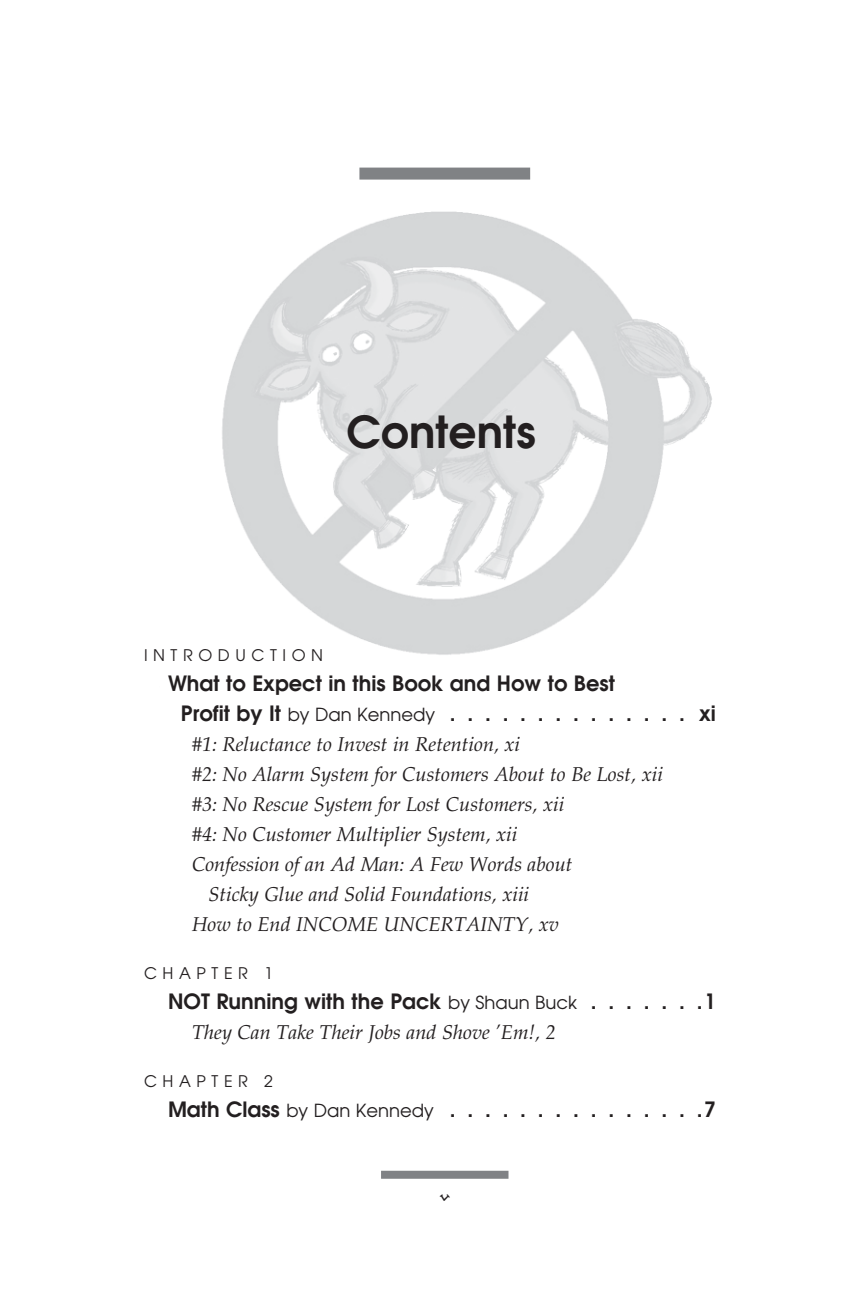
<style>
.page{position:relative;width:864px;height:1296px;background:#fff}
.page>*{position:absolute;margin:0;border:0;box-sizing:border-box;transform-origin:0 0}
.t1{font:600 44px "Avant Garde";color:#231f20}
.t2{font:600 21px/30px "Avant Garde";color:#231f20}
.t3{font:italic 20px "Palatino";color:#231f20}
.t4{font:700 19px "Dolores";color:#231f20}
.t5{font:16px "Avant Garde";letter-spacing:.35em;color:#231f20}
.s1{font-weight:400;font-size:18px}
</style>
<div class="page">
<img style="left:222px;top:167px;width:490px;height:488px">
<div style="left:381px;top:1171px;width:128px;height:8px;background:#808285"></div>
<div style="left:359px;top:168px;width:171px;height:12px;background:#808285"></div>
<h1 class="t1" style="left:347px;top:403px;width:191px">Contents</h1>
<p class="t5" style="left:144px;top:645px;width:181px">INTRODUCTION</p>
<p class="t2" style="left:181px;top:668px;width:537px;text-indent:-13px">What to Expect in this Book and How to Best<br>Profit by It <span class="s1">by Dan Kennedy</span> . . . . . . . . . . . . . . xi</p>
<p class="t3" style="left:192px;top:733px;width:330px">#1: Reluctance to Invest in Retention, xi</p>
<p class="t3" style="left:192px;top:763px;width:472px">#2: No Alarm System for Customers About to Be Lost, xii</p>
<p class="t3" style="left:192px;top:793px;width:374px">#3: No Rescue System for Lost Customers, xii</p>
<p class="t3" style="left:192px;top:823px;width:327px">#4: No Customer Multiplier System, xii</p>
<p class="t3" style="left:192px;top:853px;width:382px">Confession of an Ad Man: A Few Words about</p>
<p class="t3" style="left:208px;top:883px;width:322px">Sticky Glue and Solid Foundations, xiii</p>
<p class="t3" style="left:192px;top:913px;width:368px">How to End INCOME UNCERTAINTY, xv</p>
<p class="t5" style="left:144px;top:963px;width:130px">CHAPTER 1</p>
<p class="t2" style="left:168px;top:986px;width:549px">NOT Running with the Pack <span class="s1">by Shaun Buck</span> . . . . . . .1</p>
<p class="t3" style="left:192px;top:1021px;width:365px">They Can Take Their Jobs and Shove ’Em!, 2</p>
<p class="t5" style="left:144px;top:1071px;width:130px">CHAPTER 2</p>
<p class="t2" style="left:168px;top:1094px;width:549px">Math Class <span class="s1">by Dan Kennedy</span> . . . . . . . . . . . . . . .7</p>
<p class="t4" style="left:439px;top:1186px;width:12px">v</p>
</div>
